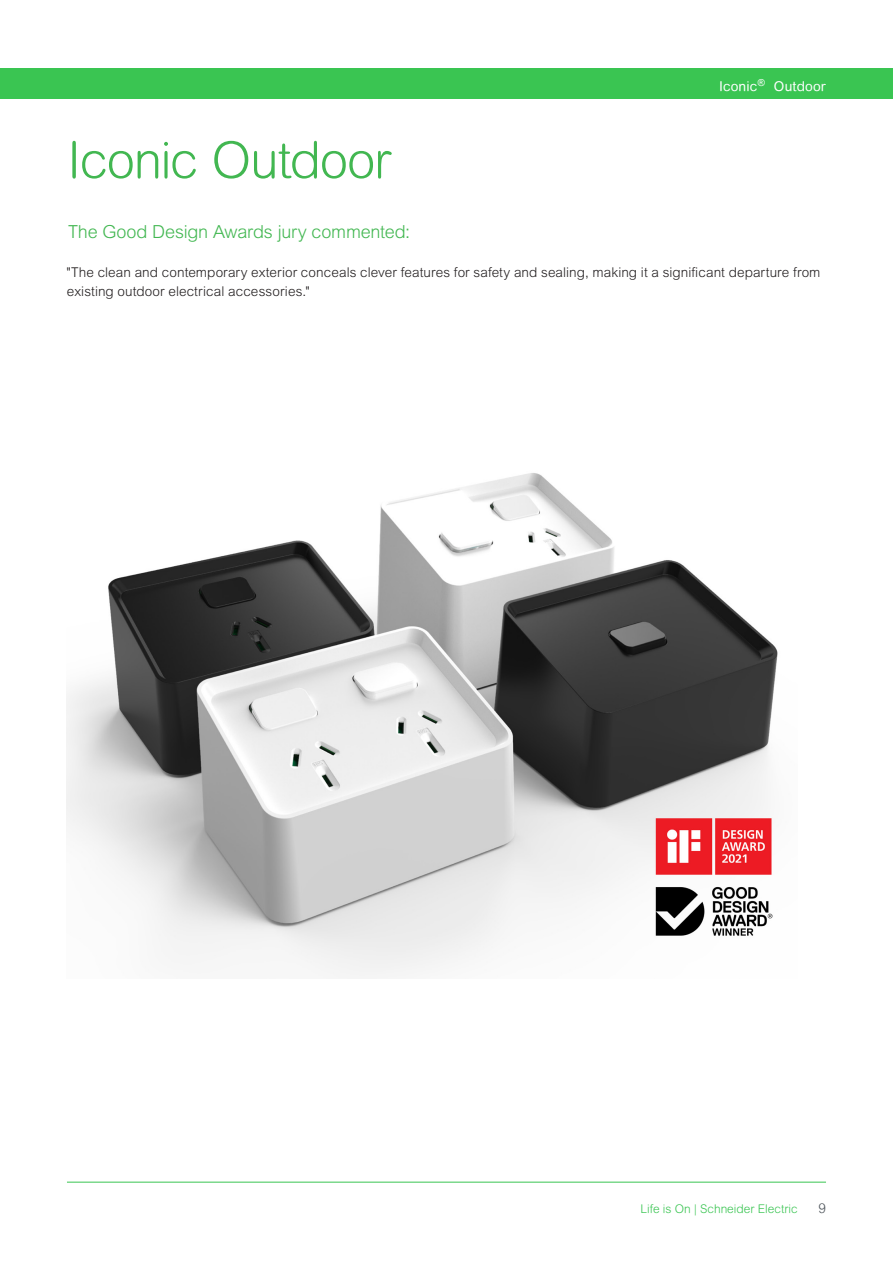
<style>
.page{position:relative;width:893px;height:1263px;background:#fff}
.page>*{position:absolute;margin:0;border:0;box-sizing:border-box;transform-origin:0 0}
.H1_Headline{font:300 51px "Arial Rounded MT Pro";letter-spacing:-.025em;color:#42b751}
.Intro_Paragraph{font:300 18px "Arial MT Pro";letter-spacing:-.01em;color:#42b751}
.Body_Copy{font:300 13.5px/19.5px "Arial MT Pro";letter-spacing:.005em;color:#231f20}
.t1{font:13.5px "Arial Rounded MT";letter-spacing:.01em;color:#fff}
.t2{font:300 13.5px "Arial Rounded MT";color:#4d545a}
.t3{font:300 12px "Arial Rounded MT Pro";color:#3ac552}
</style>
<div class="page">
<div style="left:0;top:68px;width:893px;height:31px;background:#3ac552"></div>
<hr style="left:67px;top:1182px;width:759px;height:1px;background:#3ac552">
<img style="left:67px;top:473px;width:711px;height:503px">
<p class="H1_Headline" style="left:67px;top:131px;width:325px">Iconic Outdoor</p>
<p class="Intro_Paragraph" style="left:68px;top:220px;width:344px">The Good Design Awards jury commented:</p>
<p class="t1" style="left:719px;top:77px;width:108px">Iconic<sup>®</sup> Outdoor</p>
<p class="Body_Copy" style="left:67px;top:262px;width:755px">"The clean and contemporary exterior conceals clever features for safety and sealing, making it a significant departure from existing outdoor electrical accessories."</p>
<p class="t3" style="left:640px;top:1201px;width:159px">Life is On | Schneider Electric</p>
<p class="t2" style="left:818px;top:1200px;width:9px">9</p>
</div>
